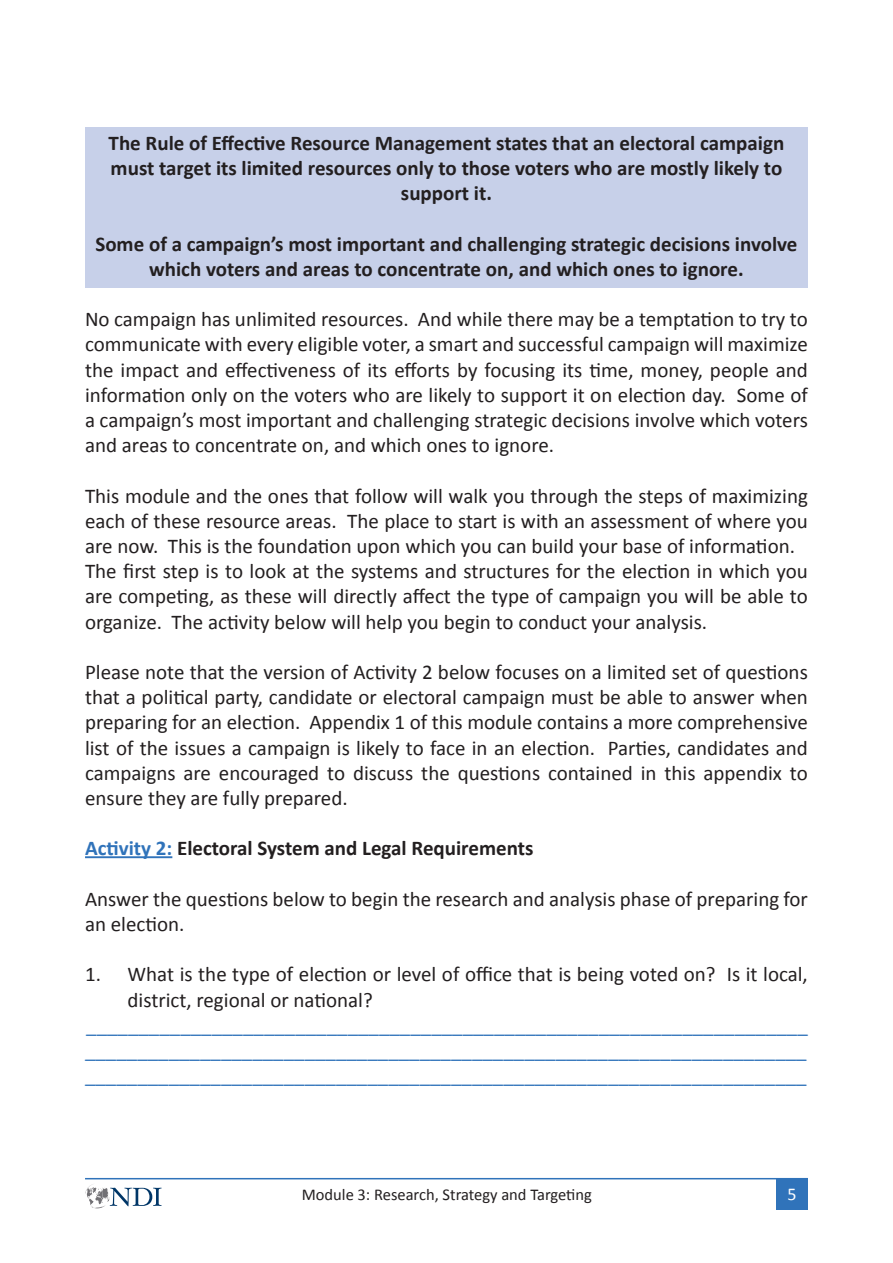
<style>
.page{position:relative;width:893px;height:1263px;background:#fff}
.page>*{position:absolute;margin:0;border:0;box-sizing:border-box;transform-origin:0 0}
.Indent_Text{font:21px/25.2px "Calibri";color:#231f20;text-align:justify}
.t1{font:700 21px/25.2px "Calibri";color:#231f20;text-align:center}
.t2{font:21px/25.2px "Calibri";color:#3073ba}
.t3{font:18px "Calibri";color:#fff}
.t4{font:16.5px "Calibri";color:#231f20}
.s1{color:#3073ba}
</style>
<div class="page">
<div style="left:776px;top:1178px;width:32px;height:32px;background:#3073ba"></div>
<hr style="left:85px;top:1178px;width:723px;height:1px;background:#3073ba">
<svg style="left:85px;top:1184px;width:77px;height:24px"></svg>
<div style="left:85px;top:128px;width:723px;height:160px;background:#c7d0e9"></div>
<hr style="left:85px;top:856px;width:87px;height:2px;background:#3073ba">
<p class="t1" style="left:109px;top:129px;width:677px">The Rule of Effective Resource Management states that an electoral campaign must target its limited resources only to those voters who are mostly likely to support it.</p>
<p class="t1" style="left:95px;top:230px;width:704px">Some of a campaign’s most important and challenging strategic decisions involve which voters and areas to concentrate on, and which ones to ignore.</p>
<p class="Indent_Text" style="left:85px;top:306px;width:724px">No campaign has unlimited resources. And while there may be a temptation to try to communicate with every eligible voter, a smart and successful campaign will maximize the impact and effectiveness of its efforts by focusing its time, money, people and information only on the voters who are likely to support it on election day. Some of a campaign’s most important and challenging strategic decisions involve which voters and areas to concentrate on, and which ones to ignore.</p>
<p class="Indent_Text" style="left:85px;top:482px;width:724px">This module and the ones that follow will walk you through the steps of maximizing each of these resource areas. The place to start is with an assessment of where you are now. This is the foundation upon which you can build your base of information.</p>
<p class="Indent_Text" style="left:85px;top:558px;width:724px">The first step is to look at the systems and structures for the election in which you are competing, as these will directly affect the type of campaign you will be able to organize. The activity below will help you begin to conduct your analysis.</p>
<p class="Indent_Text" style="left:85px;top:658px;width:724px">Please note that the version of Activity 2 below focuses on a limited set of questions that a political party, candidate or electoral campaign must be able to answer when preparing for an election. Appendix 1 of this module contains a more comprehensive list of the issues a campaign is likely to face in an election. Parties, candidates and campaigns are encouraged to discuss the questions contained in this appendix to ensure they are fully prepared.</p>
<p class="t1" style="left:85px;top:835px;width:450px"><span class="s1">Activity 2:</span> Electoral System and Legal Requirements</p>
<p class="Indent_Text" style="left:85px;top:885px;width:724px">Answer the questions below to begin the research and analysis phase of preparing for an election.</p>
<p class="Indent_Text" style="left:128px;top:961px;width:682px">What is the type of election or level of office that is being voted on? Is it local, district, regional or national?</p>
<p class="t2" style="left:85px;top:1011px;width:724px">_____________________________________________________________________ _____________________________________________________________________</p>
<p class="t2" style="left:85px;top:1062px;width:723px">_____________________________________________________________________</p>
<p class="Indent_Text" style="left:85px;top:960px;width:17px">1.</p>
<p class="t4" style="left:302px;top:1184px;width:292px">Module 3: Research, Strategy and Targeting</p>
<p class="t3" style="left:787px;top:1183px;width:11px">5</p>
</div>
